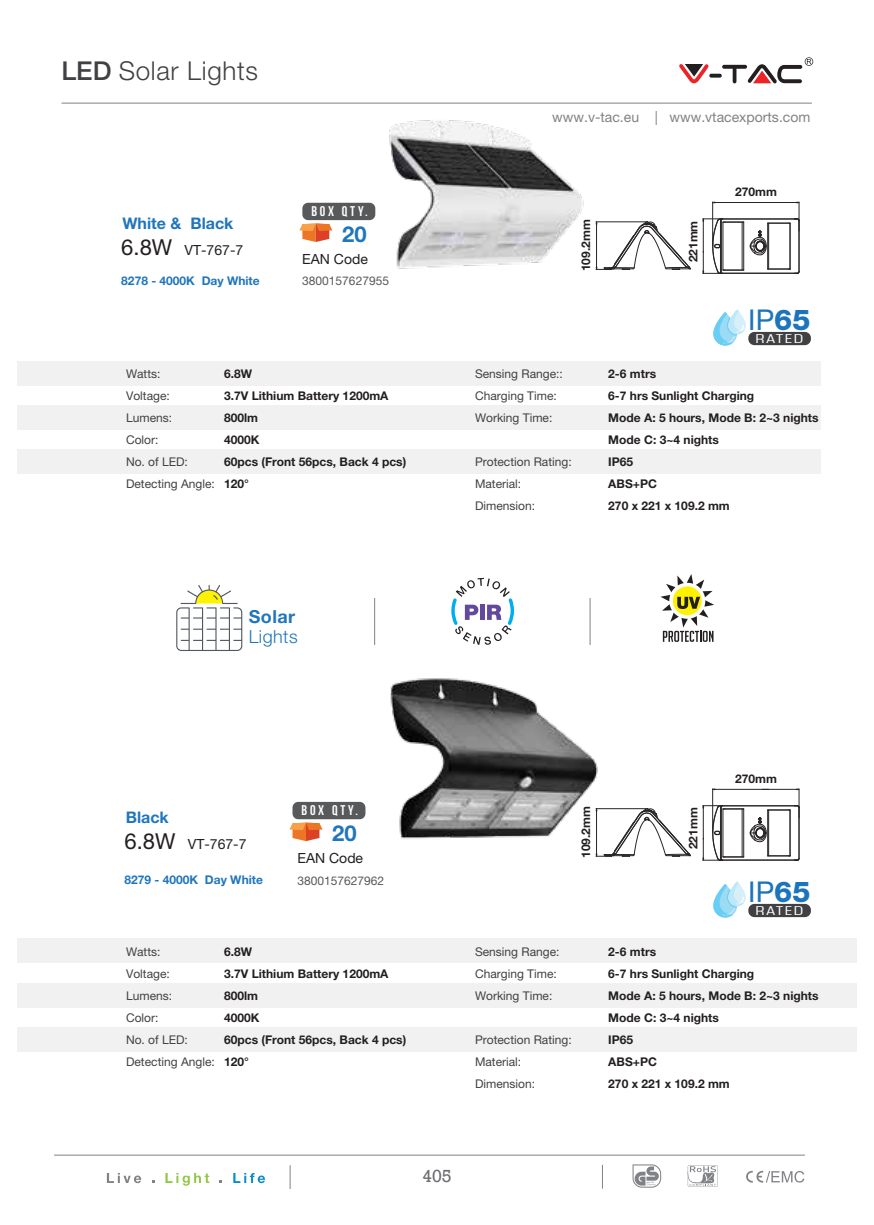
<style>
.page{position:relative;width:874px;height:1225px;background:#fff}
.page>*{position:absolute;margin:0;border:0;box-sizing:border-box;transform-origin:0 0}
.t1{font:28.6px "Helvetica Neue LT Pro";color:#1c75bc}
.t2{font:300 26px "Helvetica Neue LT Pro";letter-spacing:.025em;color:#414042}
.t3{font:700 22px "Helvetica Neue LT Pro";color:#2076bc}
.t4{font:300 18px "Helvetica Neue LT Pro";letter-spacing:.025em;color:#2076bc}
.t5{font:700 18px "Helvetica Neue LT Pro";letter-spacing:.025em;color:#2076bc}
.t6{font:18px "Rockwell";color:#6d6e71}
.t7{font:700 16px "Helvetica Neue LT Pro";color:#2076bc}
.t8{font:14px "Helvetica Neue LT Pro";color:#231f20}
.t9{font:14px "Helvetica Neue LT Pro";color:#808285}
.t10{font:700 14px "Bebas Neue";letter-spacing:.2em;color:#fff}
.t11{font:condensed 12.4px "Square 721 BT";letter-spacing:.1em;color:#fff;scale:1.43 1}
.t12{font:700 12px/22px "Helvetica Neue LT Pro";color:#231f20}
.t13{font:12px/22px "Helvetica Neue LT Pro";color:#414042}
.t14{font:700 12px "Helvetica Neue LT Pro";color:#2076bc}
.t15{font:12px "Helvetica Neue LT Pro";color:#58595b}
.s1{font-weight:500}
.s2{font-size:22px}
.s3{font-weight:800}
</style>
<div class="page">
<svg style="left:687px;top:1165px;width:30px;height:21px"></svg>
<svg style="left:632px;top:1164px;width:28px;height:23px"></svg>
<svg style="left:746px;top:1170px;width:58px;height:12px"></svg>
<svg style="left:107px;top:1173px;width:34px;height:10px"></svg>
<svg style="left:165px;top:1173px;width:44px;height:12px"></svg>
<svg style="left:233px;top:1173px;width:32px;height:10px"></svg>
<svg style="left:289px;top:1165px;width:1px;height:24px"></svg>
<hr style="left:54px;top:1154px;width:750px;height:1px;background:#808285">
<hr style="left:61px;top:103px;width:750px;height:1px;background:#808285">
<svg style="left:709px;top:74px;width:12px;height:4px"></svg>
<svg style="left:721px;top:65px;width:25px;height:4px"></svg>
<svg style="left:732px;top:65px;width:4px;height:18px"></svg>
<svg style="left:679px;top:64px;width:29px;height:19px"></svg>
<svg style="left:747px;top:57px;width:65px;height:26px"></svg>
<div style="left:17px;top:938px;width:839px;height:25px;background:#f1f1f2"></div>
<div style="left:17px;top:983px;width:839px;height:24px;background:#f1f1f2"></div>
<div style="left:17px;top:1027px;width:839px;height:24px;background:#f1f1f2"></div>
<div style="left:17px;top:361px;width:803px;height:24px;background:#f1f1f2"></div>
<div style="left:17px;top:405px;width:803px;height:24px;background:#f1f1f2"></div>
<div style="left:17px;top:449px;width:803px;height:25px;background:#f1f1f2"></div>
<img style="left:372px;top:120px;width:212px;height:149px">
<img style="left:362px;top:678px;width:236px;height:161px">
<div style="left:748px;top:332px;width:62px;height:13px;background:#414042;border-radius:6px"></div>
<svg style="left:713px;top:309px;width:32px;height:36px"></svg>
<div style="left:748px;top:904px;width:62px;height:13px;background:#414042;border-radius:6px"></div>
<svg style="left:713px;top:881px;width:32px;height:36px"></svg>
<svg style="left:660px;top:574px;width:53px;height:68px"></svg>
<svg style="left:176px;top:585px;width:66px;height:66px"></svg>
<svg style="left:451px;top:578px;width:62px;height:67px"></svg>
<hr style="left:374px;top:598px;width:1px;height:47px;background:#808285">
<hr style="left:589px;top:598px;width:1px;height:47px;background:#808285">
<svg style="left:702px;top:202px;width:97px;height:72px"></svg>
<svg style="left:595px;top:221px;width:96px;height:49px"></svg>
<hr style="left:798px;top:788px;width:1px;height:30px;background:#282526">
<hr style="left:712px;top:788px;width:1px;height:44px;background:#282526">
<hr style="left:761px;top:789px;width:35px;height:1px;background:#282526">
<hr style="left:714px;top:789px;width:54px;height:1px;background:#282526">
<svg style="left:702px;top:805px;width:97px;height:56px"></svg>
<svg style="left:595px;top:808px;width:96px;height:49px"></svg>
<svg style="left:299px;top:223px;width:33px;height:19px"></svg>
<div style="left:302px;top:203px;width:73px;height:17px;background:#58595b;border-radius:6px"></div>
<svg style="left:289px;top:822px;width:33px;height:19px"></svg>
<div style="left:292px;top:802px;width:73px;height:17px;background:#58595b;border-radius:6px"></div>
<h2 class="t2" style="left:61px;top:55px;width:198px"><span class="s1">LED</span> Solar Lights</h2>
<h3 class="t7" style="left:122px;top:213px;width:112px">White &amp; Black</h3>
<p class="t8" style="left:121px;top:242px;width:123px"><span class="s2">6.8W</span> VT-767-7</p>
<p class="t14" style="left:121px;top:273px;width:140px">8278 - 4000K Day White</p>
<p class="t10" style="left:311px;top:204px;width:58px">BOX QTY.</p>
<h3 class="t3" style="left:342px;top:220px;width:26px">20</h3>
<p class="t8" style="left:302px;top:251px;width:67px">EAN Code</p>
<p class="t15" style="left:302px;top:274px;width:88px">3800157627955</p>
<p class="t9" style="left:552px;top:108px;width:259px">www.v-tac.eu | www.vtacexports.com</p>
<p class="t12" style="left:574px;top:271px;width:53px;rotate:-90deg">109.2mm</p>
<p class="t12" style="left:681px;top:262px;width:43px;rotate:-90deg">221mm</p>
<p class="t12" style="left:734px;top:180px;width:43px">270mm</p>
<h1 class="t1" style="left:747px;top:303px;width:64px">IP<span class="s3">65</span></h1>
<p class="t11" style="left:755px;top:331px;width:35px">RATED</p>
<p class="t13" style="left:126px;top:363px;width:90px">Watts:<br>Voltage:<br>Lumens:<br>Color:<br>No. of LED:<br>Detecting Angle:</p>
<p class="t12" style="left:224px;top:362px;width:184px">6.8W<br>3.7V Lithium Battery 1200mA<br>800lm<br>4000K<br>60pcs (Front 56pcs, Back 4 pcs)<br>120°</p>
<p class="t13" style="left:475px;top:362px;width:89px">Sensing Range::<br>Charging Time:<br>Working Time:</p>
<p class="t13" style="left:475px;top:450px;width:98px">Protection Rating:<br>Material:<br>Dimension:</p>
<p class="t12" style="left:608px;top:362px;width:212px">2-6 mtrs<br>6-7 hrs Sunlight Charging<br>Mode A: 5 hours, Mode B: 2~3 nights<br>Mode C: 3~4 nights<br>IP65<br>ABS+PC<br>270 x 221 x 109.2 mm</p>
<h3 class="t5" style="left:248px;top:605px;width:48px">Solar</h3>
<h3 class="t4" style="left:248px;top:625px;width:50px">Lights</h3>
<h3 class="t7" style="left:126px;top:807px;width:44px">Black</h3>
<p class="t8" style="left:124px;top:836px;width:123px"><span class="s2">6.8W</span> VT-767-7</p>
<p class="t14" style="left:124px;top:872px;width:140px">8279 - 4000K Day White</p>
<p class="t10" style="left:301px;top:802px;width:58px">BOX QTY.</p>
<h3 class="t3" style="left:332px;top:819px;width:26px">20</h3>
<p class="t8" style="left:297px;top:850px;width:67px">EAN Code</p>
<p class="t15" style="left:297px;top:873px;width:88px">3800157627962</p>
<p class="t12" style="left:574px;top:858px;width:53px;rotate:-90deg">109.2mm</p>
<p class="t13" style="left:126px;top:940px;width:90px">Watts:<br>Voltage:<br>Lumens:<br>Color:<br>No. of LED:<br>Detecting Angle:</p>
<p class="t12" style="left:224px;top:940px;width:184px">6.8W<br>3.7V Lithium Battery 1200mA<br>800lm<br>4000K<br>60pcs (Front 56pcs, Back 4 pcs)<br>120°</p>
<p class="t13" style="left:475px;top:940px;width:86px">Sensing Range:<br>Charging Time:<br>Working Time:</p>
<p class="t13" style="left:475px;top:1028px;width:98px">Protection Rating:<br>Material:<br>Dimension:</p>
<p class="t12" style="left:681px;top:849px;width:43px;rotate:-90deg">221mm</p>
<p class="t12" style="left:734px;top:767px;width:43px">270mm</p>
<h1 class="t1" style="left:747px;top:875px;width:64px">IP<span class="s3">65</span></h1>
<p class="t11" style="left:755px;top:903px;width:35px">RATED</p>
<p class="t12" style="left:608px;top:940px;width:212px">2-6 mtrs<br>6-7 hrs Sunlight Charging<br>Mode A: 5 hours, Mode B: 2~3 nights<br>Mode C: 3~4 nights<br>IP65<br>ABS+PC<br>270 x 221 x 109.2 mm</p>
<h3 class="t6" style="left:422px;top:1165px;width:31px">405</h3>
</div>
